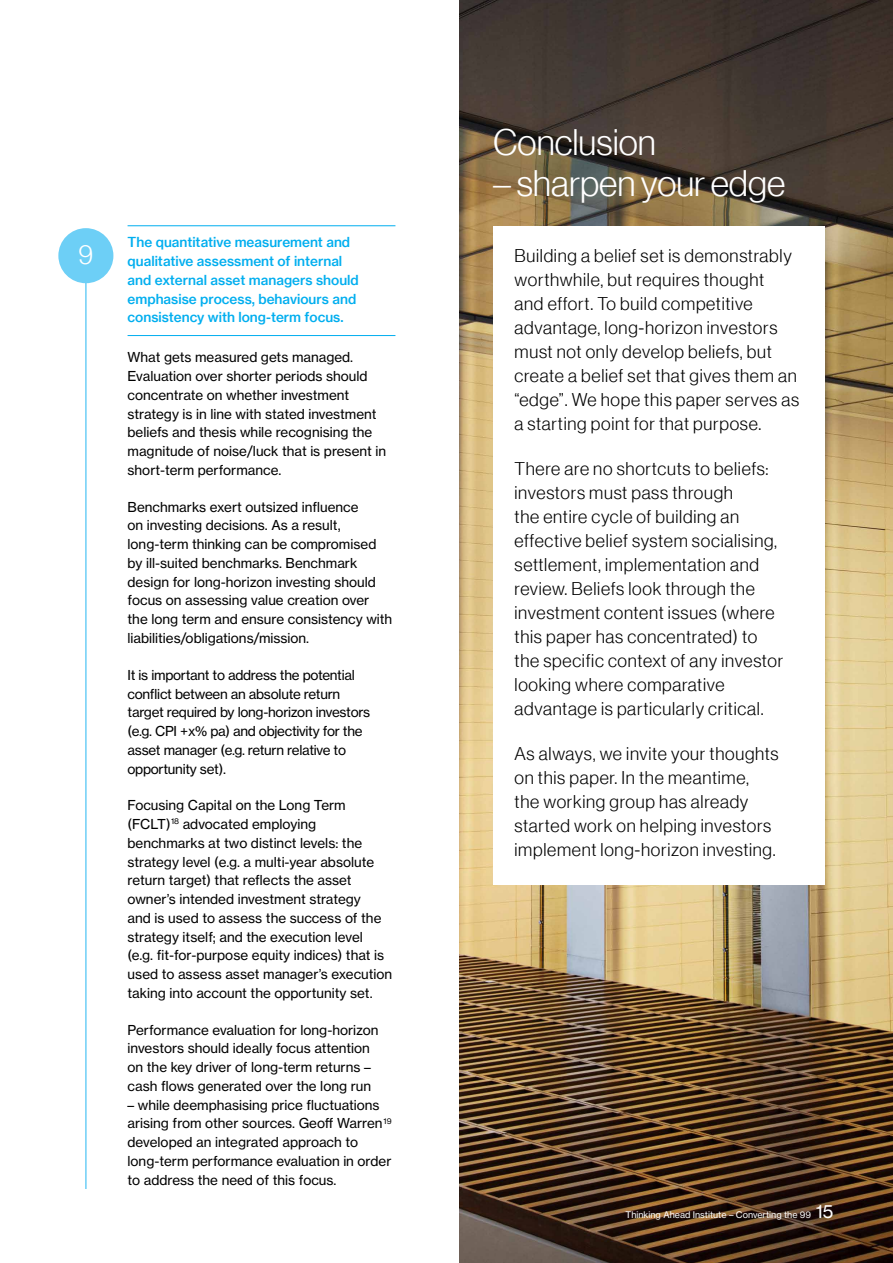
<style>
.page{position:relative;width:893px;height:1263px;background:#fff}
.page>*{position:absolute;margin:0;border:0;box-sizing:border-box;transform-origin:0 0}
.t1{font:36px "N Haas Grotesk DS Pro 45 Lt";color:#fff}
.t2{font:27px "N Haas Grotesk DS Pro 45 Lt";color:#fff}
.t3{font:18px/24px "N Haas Grotesk DS Pro 45 Lt";letter-spacing:.04em;color:#000}
.t4{font:13.5px/18.8px "N Haas Grotesk TX Std 55 Rg";color:#000}
.t5{font:13.5px/18.8px "N Haas Grotesk TX Std 55 Rg";letter-spacing:-.02em;color:#000}
.t6{font:13.5px/18.8px "N Haas Grotesk TX Pro 65 Md";color:#00aeef}
.t7{font:9px "N Haas Grotesk TX Std 55 Rg";color:#fff}
.s1{font-size:18px}
</style>
<div class="page">
<img style="left:459px;top:0;width:434px;height:1263px">
<div style="left:493px;top:226px;width:332px;height:658px;background:#fff"></div>
<hr style="left:128px;top:225px;width:267px;height:1px;background:#00aeef">
<hr style="left:128px;top:335px;width:267px;height:1px;background:#00aeef">
<hr style="left:85px;top:249px;width:2px;height:940px;background:#6dcff6">
<div style="left:58px;top:228px;width:55px;height:55px;background:#6dcff6;border-radius:50%"></div>
<h2 class="t2" style="left:79px;top:240px;width:16px">9</h2>
<p class="t6" style="left:128px;top:233px;width:233px">The quantitative measurement and qualitative assessment of internal and external asset managers should emphasise process, behaviours and consistency with long-term focus.</p>
<p class="t4" style="left:128px;top:348px;width:260px">What gets measured gets managed.<br>Evaluation over shorter periods should concentrate on whether investment strategy is in line with stated investment beliefs and thesis while recognising the magnitude of noise/luck that is present in short-term performance.</p>
<p class="t4" style="left:128px;top:497px;width:266px">Benchmarks exert outsized influence<br>on investing decisions. As a result, long-term thinking can be compromised by ill-suited benchmarks. Benchmark design for long-horizon investing should focus on assessing value creation over the long term and ensure consistency with liabilities/obligations/mission.</p>
<p class="t5" style="left:128px;top:665px;width:244px">It is important to address the potential conflict between an absolute return target required by long-horizon investors (e.g. CPI +x% pa) and objectivity for the asset manager (e.g. return relative to opportunity set).</p>
<p class="t4" style="left:128px;top:796px;width:266px">Focusing Capital on the Long Term (FCLT)<sup>18</sup> advocated employing benchmarks at two distinct levels: the strategy level (e.g. a multi-year absolute return target) that reflects the asset owner’s intended investment strategy<br>and is used to assess the success of the strategy itself; and the execution level<br>(e.g. fit-for-purpose equity indices) that is used to assess asset manager’s execution taking into account the opportunity set.</p>
<p class="t4" style="left:128px;top:1020px;width:253px">Performance evaluation for long-horizon investors should ideally focus attention on the key driver of long-term returns – cash flows generated over the long run</p>
<p class="t4" style="left:128px;top:1095px;width:266px">– while deemphasising price fluctuations arising from other sources. Geoff Warren<sup>19 </sup>developed an integrated approach to long-term performance evaluation in order to address the need of this focus.</p>
<h1 class="t1" style="left:493px;top:122px;width:164px">Conclusion</h1>
<h1 class="t1" style="left:493px;top:163px;width:294px">– sharpen your edge</h1>
<p class="t3" style="left:514px;top:243px;width:286px">Building a belief set is demonstrably worthwhile, but requires thought<br>and effort. To build competitive advantage, long-horizon investors must not only develop beliefs, but create a belief set that gives them an “edge”. We hope this paper serves as a starting point for that purpose.</p>
<p class="t3" style="left:514px;top:456px;width:270px">There are no shortcuts to beliefs: investors must pass through<br>the entire cycle of building an effective belief system socialising, settlement, implementation and review. Beliefs look through the investment content issues (where this paper has concentrated) to the specific context of any investor looking where comparative advantage is particularly critical.</p>
<h3 class="t3" style="left:514px;top:742px;width:266px">As always, we invite your thoughts on this paper. In the meantime,<br>the working group has already started work on helping investors implement long-horizon investing.</h3>
<p class="t7" style="left:625px;top:1209px;width:209px">Thinking Ahead Institute – Converting the 99 <span class="s1">15</span></p>
</div>
